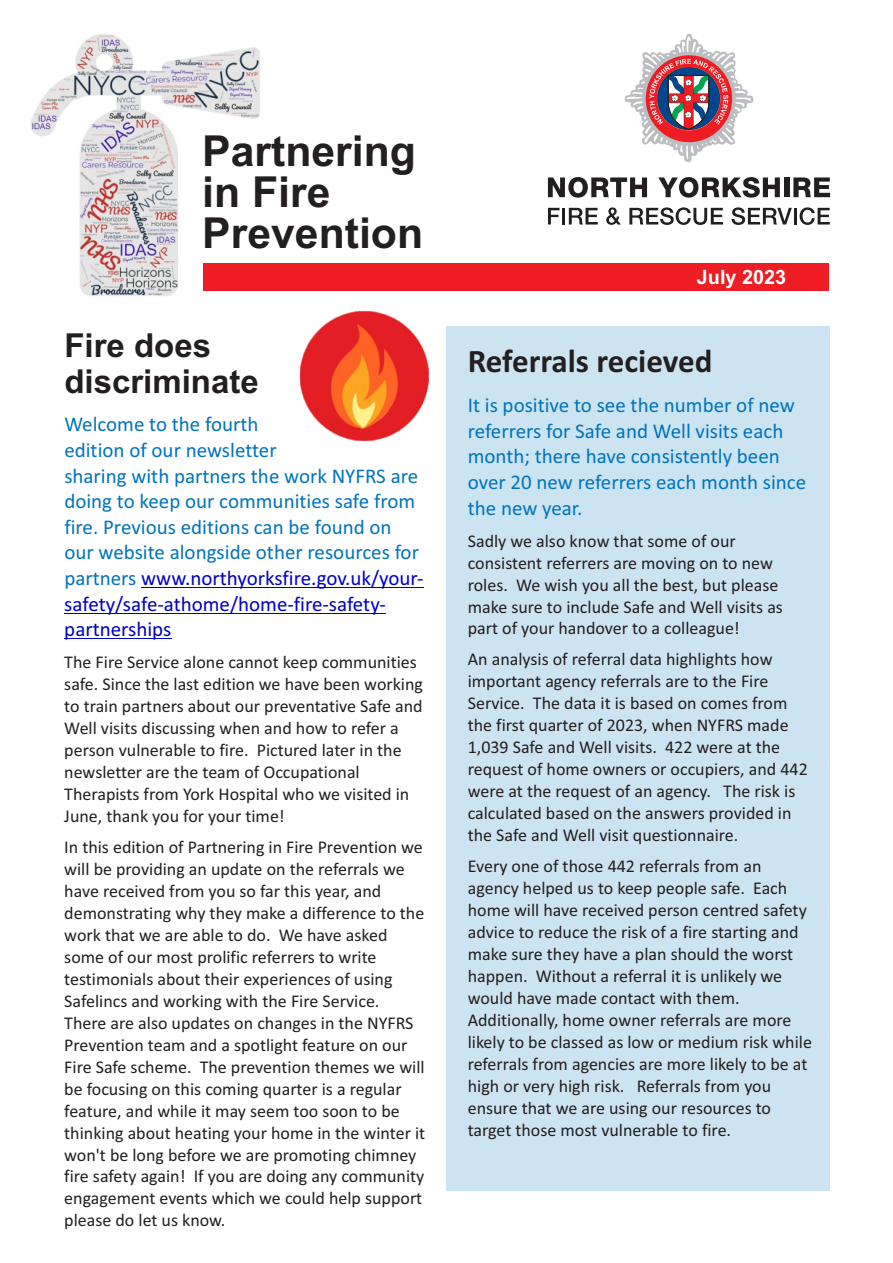
<style>
.page{position:relative;width:893px;height:1263px;background:#fff}
.page>*{position:absolute;margin:0;border:0;box-sizing:border-box;transform-origin:0 0}
.t1{font:700 42.75px/40.5px "Arial";color:#231f20}
.t2{font:700 33px/36.9px "Arial";color:#231f20}
.t3{font:700 33px "Calibri";color:#231f20}
.t4{font:21px/25.7px "Calibri";color:#0174bc}
.t5{font:700 19.8px "Arial";color:#fff}
.t6{font:18px/21.9px "Calibri";color:#231f20}
.s1{color:#0000c4}
</style>
<div class="page">
<div style="left:447px;top:327px;width:383px;height:864px;background:#cce3f1"></div>
<img style="left:30px;top:34px;width:253px;height:262px">
<hr style="left:141px;top:587px;width:283px;height:1px;background:#0000c4">
<hr style="left:64px;top:613px;width:322px;height:1px;background:#0000c4">
<hr style="left:64px;top:638px;width:107px;height:1px;background:#0000c4">
<svg style="left:548px;top:177px;width:99px;height:21px"></svg>
<svg style="left:658px;top:177px;width:122px;height:21px"></svg>
<div style="left:784px;top:177px;width:5px;height:20px;background:#231f20"></div>
<svg style="left:793px;top:177px;width:37px;height:20px"></svg>
<svg style="left:548px;top:208px;width:11px;height:17px"></svg>
<hr style="left:562px;top:208px;width:3px;height:17px;background:#231f20">
<svg style="left:569px;top:208px;width:29px;height:17px"></svg>
<svg style="left:606px;top:207px;width:15px;height:18px"></svg>
<svg style="left:629px;top:207px;width:94px;height:18px"></svg>
<svg style="left:731px;top:207px;width:61px;height:18px"></svg>
<hr style="left:794px;top:208px;width:3px;height:17px;background:#231f20">
<svg style="left:800px;top:207px;width:30px;height:18px"></svg>
<svg style="left:624px;top:33px;width:130px;height:129px"></svg>
<div style="left:204px;top:263px;width:625px;height:27px;background:#ee1d23"></div>
<img style="left:300px;top:312px;width:128px;height:128px">
<h1 class="t1" style="left:202px;top:135px;width:222px">Partnering in Fire<br>Prevention</h1>
<h2 class="t2" style="left:64px;top:330px;width:196px">Fire does discriminate</h2>
<p class="t4" style="left:64px;top:413px;width:361px">Welcome to the fourth<br>edition of our newsletter<br>sharing with partners the work NYFRS are doing to keep our communities safe from fire. Previous editions can be found on our website alongside other resources for partners <span class="s1">www.northyorksfire.gov.uk/your&shy;safety/safe-athome/home-fire-safety&shy;partnerships</span></p>
<p class="t6" style="left:64px;top:653px;width:360px">The Fire Service alone cannot keep communities safe. Since the last edition we have been working to train partners about our preventative Safe and Well visits discussing when and how to refer a person vulnerable to fire. Pictured later in the newsletter are the team of Occupational Therapists from York Hospital who we visited in June, thank you for your time!</p>
<p class="t6" style="left:64px;top:837px;width:362px">In this edition of Partnering in Fire Prevention we will be providing an update on the referrals we have received from you so far this year, and demonstrating why they make a difference to the work that we are able to do. We have asked some of our most prolific referrers to write testimonials about their experiences of using Safelincs and working with the Fire Service.<br>There are also updates on changes in the NYFRS Prevention team and a spotlight feature on our Fire Safe scheme. The prevention themes we will be focusing on this coming quarter is a regular feature, and while it may seem too soon to be thinking about heating your home in the winter it won't be long before we are promoting chimney fire safety again! If you are doing any community engagement events which we could help support please do let us know.</p>
<p class="t5" style="left:697px;top:270px;width:91px">July 2023</p>
<h2 class="t3" style="left:468px;top:347px;width:246px">Referrals recieved</h2>
<p class="t4" style="left:468px;top:394px;width:340px">It is positive to see the number of new referrers for Safe and Well visits each month; there have consistently been over 20 new referrers each month since the new year.</p>
<p class="t6" style="left:468px;top:531px;width:317px">Sadly we also know that some of our consistent referrers are moving on to new roles. We wish you all the best, but please make sure to include Safe and Well visits as part of your handover to a colleague!</p>
<p class="t6" style="left:468px;top:650px;width:342px">An analysis of referral data highlights how important agency referrals are to the Fire Service. The data it is based on comes from the first quarter of 2023, when NYFRS made 1,039 Safe and Well visits. 422 were at the request of home owners or occupiers, and 442 were at the request of an agency. The risk is calculated based on the answers provided in the Safe and Well visit questionnaire.</p>
<p class="t6" style="left:468px;top:856px;width:346px">Every one of those 442 referrals from an agency helped us to keep people safe. Each home will have received person centred safety advice to reduce the risk of a fire starting and make sure they have a plan should the worst happen. Without a referral it is unlikely we would have made contact with them.<br>Additionally, home owner referrals are more likely to be classed as low or medium risk while referrals from agencies are more likely to be at high or very high risk. Referrals from you ensure that we are using our resources to target those most vulnerable to fire.</p>
</div>
